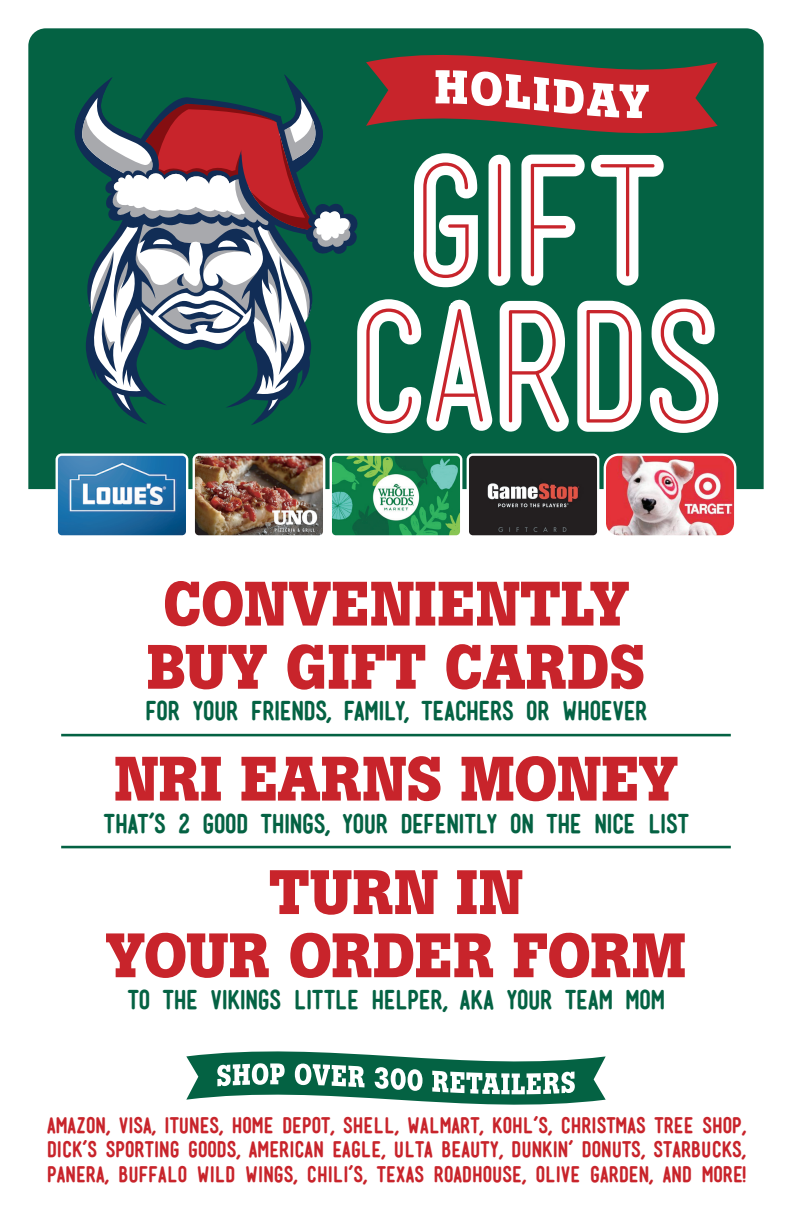
<style>
.page{position:relative;width:792px;height:1224px;background:#fff}
.page>*{position:absolute;margin:0;border:0;box-sizing:border-box;transform-origin:0 0}
.t1{font:165px/146px "Mensch Bold Inline";letter-spacing:-.02em;color:#fff;text-align:center}
.t2{font:700 62px/63.2px "Boton";color:#c8242b}
.t3{font:700 25px "Mensch";letter-spacing:-.015em;color:#046243}
.t4{font:700 20.7px/24.8px "Mensch";color:#c8242b;text-align:justify}
</style>
<div class="page">
<div style="left:28px;top:28px;width:736px;height:461px;background:#046243"></div>
<hr style="left:61px;top:734px;width:670px;height:2px;background:#046243">
<hr style="left:61px;top:846px;width:670px;height:2px;background:#046243">
<svg style="left:186px;top:1051px;width:420px;height:54px"></svg>
<img style="left:59px;top:456px;width:126px;height:79px">
<img style="left:196px;top:456px;width:126px;height:79px">
<img style="left:333px;top:456px;width:126px;height:79px">
<img style="left:470px;top:456px;width:126px;height:79px">
<img style="left:605px;top:455px;width:130px;height:80px">
<div style="left:56px;top:453px;width:132px;height:85px;border:2px solid #fff;border-radius:5px"></div>
<div style="left:193px;top:453px;width:132px;height:85px;border:2px solid #fff;border-radius:5px"></div>
<div style="left:330px;top:453px;width:132px;height:85px;border:2px solid #fff;border-radius:5px"></div>
<div style="left:467px;top:453px;width:132px;height:85px;border:2px solid #fff;border-radius:5px"></div>
<div style="left:604px;top:453px;width:132px;height:85px;border:2px solid #fff;border-radius:14px"></div>
<svg style="left:366px;top:37px;width:352px;height:33px;background:#31533d"></svg>
<div style="left:107px;top:28px;width:246px;height:42px;background:#046243"></div>
<div style="left:53px;top:46px;width:292px;height:405px;background:#046243"></div>
<div style="left:67px;top:90px;width:8px;height:323px;background:#046243"></div>
<svg style="left:75px;top:70px;width:644px;height:364px;background:#5e645a"></svg>
<h1 class="t1" style="left:348px;top:152px;width:375px">GIFT<br>CARDS</h1>
<h2 class="t2" style="left:147px;top:573px;width:500px">CONVENIENTLY<br>BUY GIFT CARDS</h2>
<p class="t3" style="left:145px;top:693px;width:504px">FOR YOUR FRIENDS, FAMILY, TEACHERS OR WHOEVER</p>
<h2 class="t2" style="left:114px;top:748px;width:565px">NRI EARNS MONEY</h2>
<p class="t3" style="left:104px;top:806px;width:586px">THAT’S 2 GOOD THINGS, YOUR DEFENITLY ON THE NICE LIST</p>
<h2 class="t2" style="left:106px;top:861px;width:581px;text-align:center">TURN IN<br>YOUR ORDER FORM</h2>
<p class="t3" style="left:128px;top:982px;width:539px">TO THE VIKINGS LITTLE HELPER, AKA YOUR TEAM MOM</p>
<p class="t4" style="left:47px;top:1110px;width:700px">AMAZON, VISA, ITUNES, HOME DEPOT, SHELL, WALMART, KOHL’S, CHRISTMAS TREE SHOP, DICK’S SPORTING GOODS, AMERICAN EAGLE, ULTA BEAUTY, DUNKIN’ DONUTS, STARBUCKS, PANERA, BUFFALO WILD WINGS, CHILI’S, TEXAS ROADHOUSE, OLIVE GARDEN, AND MORE!</p>
</div>
